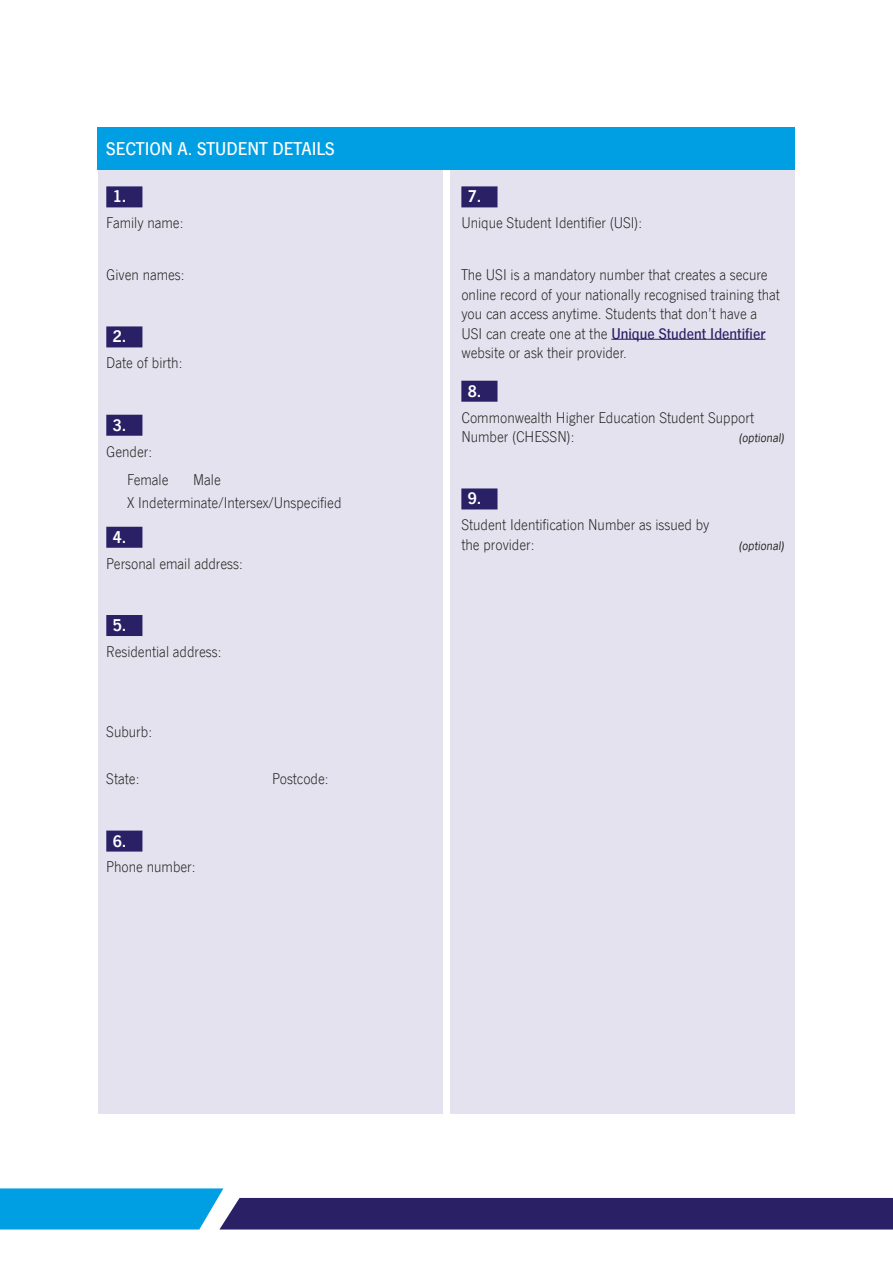
<style>
.page{position:relative;width:893px;height:1263px;background:#fff}
.page>*{position:absolute;margin:0;border:0;box-sizing:border-box;transform-origin:0 0}
.H1{font:500 18.75px "News Gothic Com";color:#fff}
.t1{font:700 17.25px "News Gothic Com";color:#fff}
.Body_Form{font:300 15.75px/19.5px "News Gothic Com";color:#1d1d1b}
.Form_Fill_space_after{font:300 15.75px "News Gothic Com";color:#1d1d1b}
.Body_Form-2{font:italic 12.75px "News Gothic Com";color:#1d1d1b}
.s1{font-weight:500;color:#292065}
</style>
<div class="page">
<svg style="left:0;top:1188px;width:893px;height:41px"></svg>
<div style="left:451px;top:128px;width:344px;height:986px;background:#e4e2ee"></div>
<div style="left:98px;top:128px;width:344px;height:986px;background:#e4e2ee"></div>
<div style="left:98px;top:128px;width:697px;height:42px;background:#009fe3"></div>
<div style="left:106px;top:186px;width:36px;height:21px;background:#292065"></div>
<div style="left:106px;top:326px;width:36px;height:21px;background:#292065"></div>
<div style="left:106px;top:415px;width:36px;height:21px;background:#292065"></div>
<div style="left:106px;top:527px;width:36px;height:21px;background:#292065"></div>
<div style="left:106px;top:615px;width:36px;height:21px;background:#292065"></div>
<div style="left:106px;top:830px;width:36px;height:21px;background:#292065"></div>
<div style="left:461px;top:186px;width:36px;height:21px;background:#292065"></div>
<hr style="left:611px;top:339px;width:154px;height:1px;background:#292065">
<div style="left:461px;top:381px;width:36px;height:21px;background:#292065"></div>
<div style="left:461px;top:488px;width:36px;height:21px;background:#292065"></div>
<h2 class="H1" style="left:106px;top:139px;width:230px">SECTION A. STUDENT DETAILS</h2>
<p class="t1" style="left:113px;top:187px;width:15px">1.</p>
<p class="Body_Form" style="left:106px;top:213px;width:79px">Family name:</p>
<p class="Body_Form" style="left:106px;top:265px;width:80px">Given names:</p>
<p class="t1" style="left:113px;top:327px;width:15px">2.</p>
<p class="Body_Form" style="left:106px;top:353px;width:78px">Date of birth:</p>
<p class="t1" style="left:113px;top:415px;width:15px">3.</p>
<p class="Body_Form" style="left:106px;top:442px;width:47px">Gender:</p>
<p class="Form_Fill_space_after" style="left:127px;top:471px;width:43px">Female</p>
<p class="Form_Fill_space_after" style="left:193px;top:471px;width:29px">Male</p>
<p class="Form_Fill_space_after" style="left:127px;top:495px;width:216px">X Indeterminate/Intersex/Unspecified</p>
<p class="t1" style="left:113px;top:527px;width:15px">4.</p>
<p class="Body_Form" style="left:106px;top:554px;width:138px">Personal email address:</p>
<p class="t1" style="left:113px;top:615px;width:15px">5.</p>
<p class="Body_Form" style="left:106px;top:642px;width:117px">Residential address:</p>
<p class="Body_Form" style="left:106px;top:722px;width:47px">Suburb:</p>
<p class="Body_Form" style="left:106px;top:769px;width:35px">State:</p>
<p class="Body_Form" style="left:272px;top:769px;width:58px">Postcode:</p>
<p class="t1" style="left:113px;top:831px;width:15px">6.</p>
<p class="Body_Form" style="left:106px;top:857px;width:91px">Phone number:</p>
<p class="t1" style="left:468px;top:187px;width:15px">7.</p>
<p class="Body_Form" style="left:461px;top:213px;width:182px">Unique Student Identifier (USI):</p>
<p class="Body_Form" style="left:461px;top:265px;width:320px">The USI is a mandatory number that creates a secure online record of your nationally recognised training that you can access anytime. Students that don’t have a USI can create one at the <span class="s1">Unique Student Identifier </span>website or ask their provider.</p>
<p class="t1" style="left:468px;top:381px;width:15px">8.</p>
<p class="Body_Form" style="left:461px;top:408px;width:294px">Commonwealth Higher Education Student Support<br>Number (CHESSN):</p>
<p class="Body_Form-2" style="left:739px;top:431px;width:47px">(optional)</p>
<p class="t1" style="left:468px;top:489px;width:15px">9.</p>
<p class="Body_Form" style="left:461px;top:515px;width:250px">Student Identification Number as issued by the provider:</p>
<p class="Body_Form-2" style="left:739px;top:539px;width:47px">(optional)</p>
</div>
